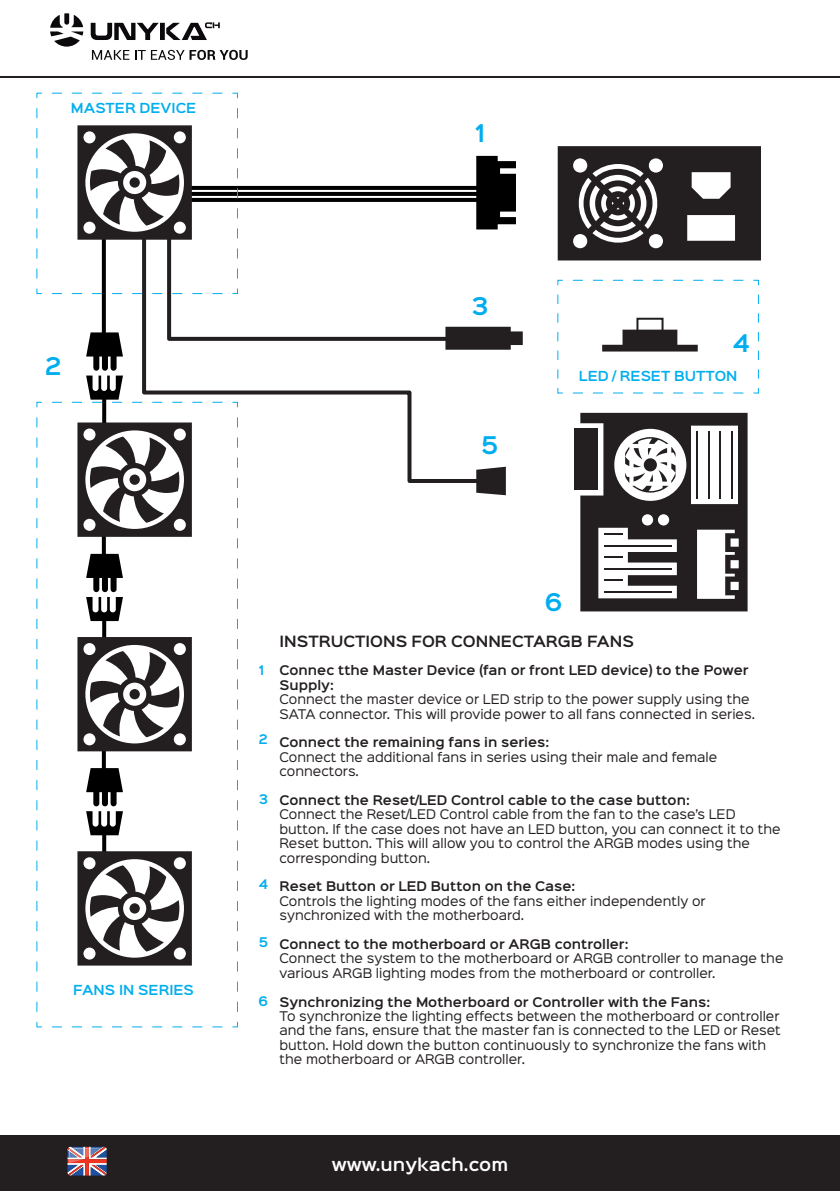
<style>
.page{position:relative;width:840px;height:1191px;background:#fff}
.page>*{position:absolute;margin:0;border:0;box-sizing:border-box;transform-origin:0 0}
.t1{font:600 22px "Sinkin Sans 600";color:#00aeef}
.t2{font:600 16px "Sinkin Sans 600";color:#fff}
.t3{font:600 14px "Sinkin Sans 600";color:#231f20}
.t4{font:600 12.6px "Sinkin Sans 600";color:#00aeef}
.t5{font:12px/14.4px "Sinkin Sans 400";color:#231f20}
.t6{font:600 12px/14.4px "Sinkin Sans 600";color:#231f20}
.t7{font:600 12px "Sinkin Sans 600";color:#00aeef}
</style>
<div class="page">
<hr style="left:0;top:76px;width:839px;height:2px;background:#231f20">
<svg style="left:91px;top:23px;width:67px;height:17px"></svg>
<div style="left:160px;top:23px;width:5px;height:17px;background:#0b090c"></div>
<svg style="left:166px;top:22px;width:54px;height:18px"></svg>
<svg style="left:50px;top:13px;width:33px;height:34px"></svg>
<svg style="left:92px;top:50px;width:37px;height:10px"></svg>
<svg style="left:135px;top:50px;width:112px;height:10px"></svg>
<div style="left:0;top:1136px;width:839px;height:55px;background:#231f20"></div>
<svg style="left:67px;top:1146px;width:40px;height:29px"></svg>
<svg style="left:102px;top:751px;width:4px;height:17px"></svg>
<svg style="left:86px;top:768px;width:37px;height:24px"></svg>
<div style="left:110px;top:787px;width:6px;height:16px;background:#000001"></div>
<div style="left:102px;top:787px;width:6px;height:16px;background:#000001"></div>
<div style="left:93px;top:787px;width:6px;height:16px;background:#000001"></div>
<svg style="left:86px;top:811px;width:37px;height:24px"></svg>
<svg style="left:102px;top:830px;width:4px;height:21px"></svg>
<svg style="left:102px;top:537px;width:4px;height:17px"></svg>
<svg style="left:86px;top:554px;width:37px;height:24px"></svg>
<div style="left:110px;top:573px;width:6px;height:16px;background:#000001"></div>
<div style="left:102px;top:573px;width:6px;height:16px;background:#000001"></div>
<div style="left:93px;top:573px;width:6px;height:16px;background:#000001"></div>
<svg style="left:86px;top:597px;width:37px;height:24px"></svg>
<svg style="left:102px;top:616px;width:4px;height:21px"></svg>
<div style="left:110px;top:352px;width:6px;height:16px;background:#000001"></div>
<div style="left:102px;top:352px;width:6px;height:16px;background:#000001"></div>
<div style="left:93px;top:352px;width:6px;height:16px;background:#000001"></div>
<svg style="left:102px;top:408px;width:4px;height:14px"></svg>
<svg style="left:77px;top:422px;width:115px;height:115px"></svg>
<svg style="left:77px;top:637px;width:115px;height:114px"></svg>
<div style="left:574px;top:428px;width:23px;height:62px;background:#231f20"></div>
<svg style="left:580px;top:413px;width:167px;height:198px"></svg>
<svg style="left:557px;top:146px;width:203px;height:114px"></svg>
<svg style="left:77px;top:851px;width:115px;height:114px"></svg>
<svg style="left:140px;top:356px;width:336px;height:129px"></svg>
<svg style="left:476px;top:467px;width:29px;height:28px"></svg>
<svg style="left:602px;top:330px;width:95px;height:21px"></svg>
<div style="left:636px;top:318px;width:27px;height:25px;border:2px solid #231f20"></div>
<svg style="left:36px;top:92px;width:486px;height:264px"></svg>
<svg style="left:557px;top:388px;width:186px;height:6px"></svg>
<svg style="left:557px;top:279px;width:6px;height:100px"></svg>
<svg style="left:572px;top:279px;width:187px;height:7px"></svg>
<svg style="left:753px;top:295px;width:6px;height:99px"></svg>
<svg style="left:36px;top:1021px;width:186px;height:7px"></svg>
<svg style="left:36px;top:401px;width:6px;height:610px"></svg>
<svg style="left:52px;top:375px;width:186px;height:33px"></svg>
<svg style="left:231px;top:417px;width:7px;height:611px"></svg>
<p class="t4" style="left:71px;top:97px;width:127px">MASTER DEVICE</p>
<h1 class="t1" style="left:45px;top:347px;width:18px">2</h1>
<p class="t4" style="left:73px;top:978px;width:122px">FANS IN SERIES</p>
<h1 class="t1" style="left:474px;top:114px;width:11px">1</h1>
<h1 class="t1" style="left:471px;top:287px;width:18px">3</h1>
<h1 class="t1" style="left:481px;top:425px;width:19px">5</h1>
<h1 class="t1" style="left:732px;top:324px;width:18px">4</h1>
<p class="t4" style="left:578px;top:364px;width:160px">LED / RESET BUTTON</p>
<p class="t7" style="left:258px;top:660px;width:7px">1</p>
<p class="t7" style="left:258px;top:729px;width:10px">2</p>
<p class="t7" style="left:258px;top:788px;width:11px">3</p>
<p class="t7" style="left:258px;top:873px;width:11px">4</p>
<p class="t7" style="left:258px;top:931px;width:11px">5</p>
<p class="t7" style="left:258px;top:990px;width:11px">6</p>
<h1 class="t1" style="left:544px;top:582px;width:19px">6</h1>
<p class="t3" style="left:279px;top:628px;width:356px">INSTRUCTIONS FOR CONNECTARGB FANS</p>
<p class="t6" style="left:279px;top:662px;width:470px">Connec tthe Master Device (fan or front LED device) to the Power<br>Supply:</p>
<p class="t5" style="left:279px;top:691px;width:477px">Connect the master device or LED strip to the power supply using the<br>SATA connector. This will provide power to all fans connected in series.</p>
<p class="t6" style="left:279px;top:734px;width:271px">Connect the remaining fans in series:</p>
<p class="t5" style="left:279px;top:748px;width:439px">Connect the additional fans in series using their male and female connectors.</p>
<p class="t6" style="left:279px;top:792px;width:411px">Connect the Reset/LED Control cable to the case button:</p>
<p class="t5" style="left:279px;top:806px;width:502px">Connect the Reset/LED Control cable from the fan to the case’s LED button. If the case does not have an LED button, you can connect it to the Reset button. This will allow you to control the ARGB modes using the corresponding button.</p>
<p class="t6" style="left:279px;top:878px;width:297px">Reset Button or LED Button on the Case:</p>
<p class="t5" style="left:279px;top:892px;width:427px">Controls the lighting modes of the fans either independently or synchronized with the motherboard.</p>
<p class="t6" style="left:279px;top:936px;width:350px">Connect to the motherboard or ARGB controller:</p>
<p class="t5" style="left:279px;top:950px;width:505px">Connect the system to the motherboard or ARGB controller to manage the various ARGB lighting modes from the motherboard or controller.</p>
<p class="t6" style="left:279px;top:993px;width:432px">Synchronizing the Motherboard or Controller with the Fans:</p>
<p class="t5" style="left:279px;top:1008px;width:502px">To synchronize the lighting effects between the motherboard or controller and the fans, ensure that the master fan is connected to the LED or Reset button. Hold down the button continuously to synchronize the fans with the motherboard or ARGB controller.</p>
<h2 class="t2" style="left:331px;top:1150px;width:178px">www.unykach.com</h2>
</div>
